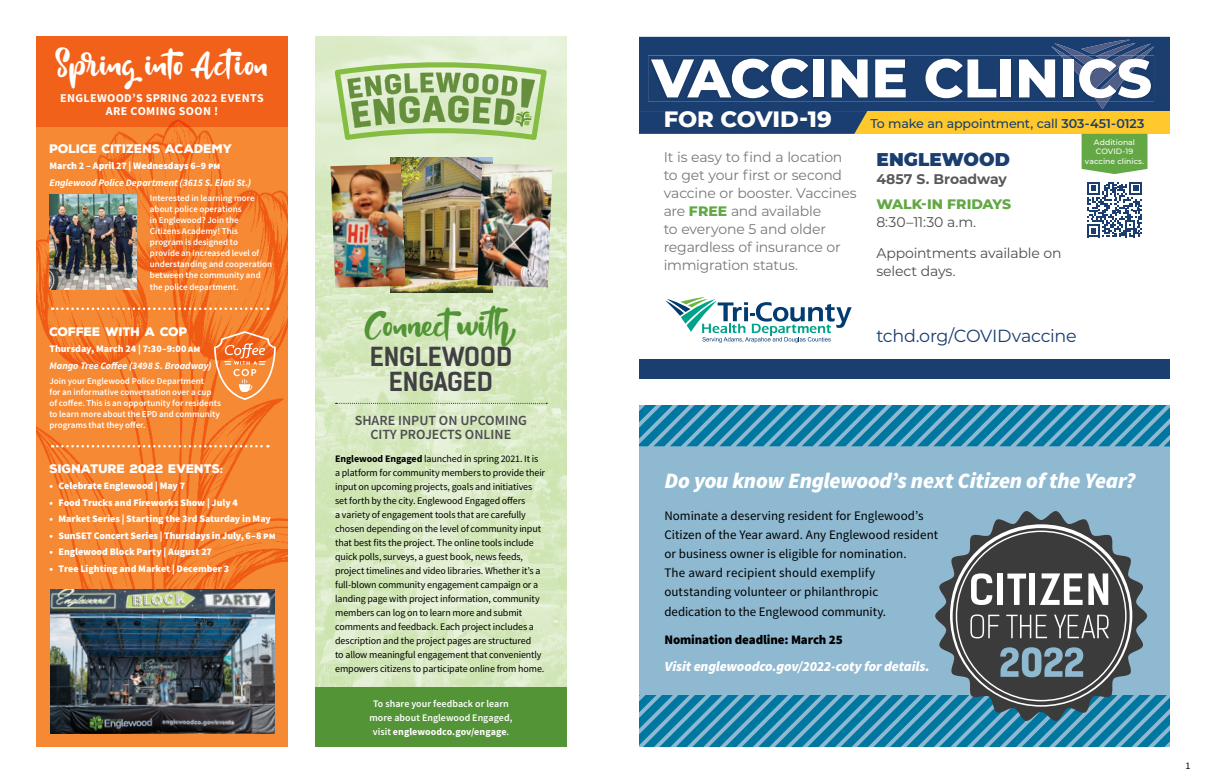
<style>
.page{position:relative;width:1206px;height:783px;background:#fff}
.page>*{position:absolute;margin:0;border:0;box-sizing:border-box;transform-origin:0 0}
.t1{font:800 54.3px "Montserrat";color:#fff}
.t2{font:31px "Fishtail";letter-spacing:-.02em;color:#539536}
.t3{font:29px "Fishtail";letter-spacing:.03em;color:#fff}
.t4{font:700 25px/25px "Kelson Sans";letter-spacing:-.005em;color:#414042;text-align:center}
.t5{font:800 22.6px "Montserrat";letter-spacing:-.005em;color:#fff}
.t6{font:italic 900 22px "Source Sans Pro";letter-spacing:-.015em;color:#fff}
.t7{font:900 18.4px "Montserrat";color:#1b3e70}
.t8{font:17.5px "Montserrat";letter-spacing:-.02em;color:#1a3e6f}
.t9{font:14px/18px "Montserrat";letter-spacing:-.015em;color:#77787b}
.t10{font:14px/18px "Montserrat";letter-spacing:-.015em;color:#4d4d4f}
.t11{font:italic 900 14px "Source Sans Pro";letter-spacing:-.01em;color:#fff}
.t12{font:600 14px/14px "Source Sans Pro";color:#4d4d4f;text-align:center}
.t13{font:700 14px "Montserrat";letter-spacing:-.005em;color:#58595b}
.t14{font:800 14px "Montserrat";color:#63a844}
.t15{font:13px/19px "Source Sans Pro";letter-spacing:.005em;color:#000}
.t16{font:900 13px "Source Sans Pro";letter-spacing:-.01em;color:#000}
.t17{font:500 12.7px "Montserrat";letter-spacing:-.015em;color:#1a3e6f}
.t18{font:900 12px "Nexa Rust Sans";letter-spacing:-.015em;color:#fff}
.t19{font:700 12px/13px "Source Sans Pro";letter-spacing:.03em;color:#fff;text-align:center}
.t20{font:10px/14px "Source Sans Pro";letter-spacing:-.01em;color:#000}
.t21{font:900 10px "Source Sans Pro";letter-spacing:-.005em;color:#fff}
.t22{font:600 10px/14px "Source Sans Pro";letter-spacing:.005em;color:#fff;text-align:center}
.t23{font:italic 700 10px "Source Sans Pro";letter-spacing:-.005em;color:#fff}
.t24{font:600 9px/11px "Source Sans Pro";color:#fff}
.t25{font:500 7.7px/9.1px "Montserrat";letter-spacing:.005em;color:#fff;text-align:center}
.s1{font-weight:700}
.s2{font-weight:600}
.s3{font-weight:800;color:#63a844}
</style>
<div class="page">
<svg style="left:36px;top:127px;width:252px;height:620px;background:#f3812e"></svg>
<div style="left:639px;top:405px;width:531px;height:342px;background:#8eb9d1"></div>
<img style="left:315px;top:36px;width:251px;height:652px">
<div style="left:315px;top:688px;width:252px;height:59px;background:#539536"></div>
<svg style="left:335px;top:62px;width:212px;height:78px;background:#adca8d"></svg>
<img style="left:390px;top:158px;width:102px;height:135px">
<img style="left:330px;top:164px;width:76px;height:124px">
<img style="left:477px;top:164px;width:76px;height:123px">
<svg style="left:336px;top:403px;width:211px;height:1px"></svg>
<div style="left:639px;top:37px;width:531px;height:75px;background:#1a3e6f"></div>
<svg style="left:1051px;top:40px;width:103px;height:69px;background:#2e4b79"></svg>
<div style="left:639px;top:360px;width:531px;height:19px;background:#1a3e6f"></div>
<img style="left:648px;top:55px;width:506px;height:46px">
<img style="left:1094px;top:55px;width:52px;height:46px">
<img style="left:1082px;top:55px;width:52px;height:38px">
<img style="left:1060px;top:55px;width:41px;height:22px">
<img style="left:1096px;top:55px;width:16px;height:5px">
<svg style="left:1087px;top:182px;width:55px;height:55px"></svg>
<div style="left:639px;top:112px;width:531px;height:22px;background:#ffc82d"></div>
<svg style="left:665px;top:297px;width:187px;height:46px"></svg>
<svg style="left:1082px;top:134px;width:66px;height:40px;background:#6dae50"></svg>
<svg style="left:639px;top:111px;width:228px;height:23px;background:#2b4869"></svg>
<div style="left:664px;top:110px;width:168px;height:18px;background:#173968"></div>
<svg style="left:214px;top:331px;width:62px;height:69px;background:#f5904c"></svg>
<img style="left:50px;top:195px;width:86px;height:95px">
<svg style="left:52px;top:445px;width:216px;height:3px"></svg>
<svg style="left:52px;top:308px;width:216px;height:2px"></svg>
<img style="left:51px;top:589px;width:223px;height:144px">
<div style="left:36px;top:36px;width:252px;height:91px;background:#f26119"></div>
<svg style="left:639px;top:696px;width:531px;height:51px"></svg>
<svg style="left:639px;top:405px;width:531px;height:41px"></svg>
<svg style="left:935px;top:511px;width:212px;height:211px"></svg>
<svg style="left:950px;top:524px;width:182px;height:183px;background:#e4e4e4"></svg>
<svg style="left:953px;top:528px;width:177px;height:177px;background:#525252"></svg>
<svg style="left:956px;top:531px;width:171px;height:170px"></svg>
<div style="left:957px;top:532px;width:168px;height:168px;background:#3b3b3b;border-radius:50%"></div>
<svg style="left:971px;top:573px;width:21px;height:32px"></svg>
<div style="left:997px;top:573px;width:6px;height:32px;background:#fff"></div>
<svg style="left:1007px;top:574px;width:19px;height:31px"></svg>
<div style="left:1029px;top:573px;width:6px;height:32px;background:#fff"></div>
<svg style="left:1040px;top:573px;width:68px;height:32px"></svg>
<svg style="left:970px;top:614px;width:29px;height:24px"></svg>
<svg style="left:1006px;top:615px;width:41px;height:23px"></svg>
<svg style="left:1054px;top:615px;width:55px;height:23px"></svg>
<svg style="left:1000px;top:647px;width:83px;height:30px"></svg>
<h3 class="t3" style="left:56px;top:47px;width:214px">Spring into Action</h3>
<p class="t19" style="left:60px;top:92px;width:205px">ENGLEWOOD’S SPRING 2022 EVENTS<br>ARE COMING SOON !</p>
<p class="t18" style="left:50px;top:140px;width:184px">POLICE CITIZENS ACADEMY</p>
<p class="t21" style="left:50px;top:159px;width:173px">March 2 – April 27 | Wednesdays 6–9 pm</p>
<p class="t23" style="left:50px;top:176px;width:203px">Englewood Police Department (3615 S. Elati St.)</p>
<p class="t24" style="left:150px;top:193px;width:124px">Interested in learning more about police operations<br>in Englewood? Join the<br>Citizens Academy! This program is designed to<br>provide an increased level of understanding and cooperation between the community and</p>
<p class="t24" style="left:150px;top:282px;width:90px">the police department.</p>
<p class="t18" style="left:50px;top:323px;width:140px">COFFEE WITH A COP</p>
<p class="t21" style="left:50px;top:342px;width:153px">Thursday, March 24 | 7:30–9:00 am</p>
<p class="t23" style="left:50px;top:359px;width:163px">Mango Tree Coffee (3498 S. Broadway)</p>
<p class="t24" style="left:50px;top:376px;width:173px">Join your Englewood Police Department<br>for an informative conversation over a cup of coffee. This is an opportunity for residents to learn more about the EPD and community programs that they offer.</p>
<p class="t18" style="left:50px;top:460px;width:175px">SIGNATURE 2022 EVENTS:</p>
<p class="t21" style="left:50px;top:479px;width:137px">• Celebrate Englewood | May 7</p>
<p class="t21" style="left:50px;top:496px;width:190px">• Food Trucks and Fireworks Show | July 4</p>
<p class="t21" style="left:50px;top:512px;width:223px">• Market Series | Starting the 3rd Saturday in May</p>
<p class="t21" style="left:50px;top:529px;width:228px">• SunSET Concert Series | Thursdays in July, 6–8 pm</p>
<p class="t21" style="left:50px;top:545px;width:164px">• Englewood Block Party | August 27</p>
<p class="t21" style="left:50px;top:562px;width:181px">• Tree Lighting and Market | December 3</p>
<h2 class="t2" style="left:365px;top:307px;width:154px">Connectwith</h2>
<h3 class="t4" style="left:370px;top:344px;width:144px">ENGLEWOOD<br>ENGAGED</h3>
<h3 class="t12" style="left:355px;top:413px;width:174px">SHARE INPUT ON UPCOMING<br>CITY PROJECTS ONLINE</h3>
<p class="t20" style="left:335px;top:452px;width:211px"><span class="s1">Englewood Engaged</span> launched in spring 2021. It is a platform for community members to provide their input on upcoming projects, goals and initiatives set forth by the city. Englewood Engaged offers<br>a variety of engagement tools that are carefully chosen depending on the level of community input that best fits the project. The online tools include quick polls, surveys, a guest book, news feeds, project timelines and video libraries. Whether it’s a full-blown community engagement campaign or a landing page with project information, community members can log on to learn more and submit comments and feedback. Each project includes a description and the project pages are structured<br>to allow meaningful engagement that conveniently empowers citizens to participate online from home.</p>
<p class="t22" style="left:369px;top:696px;width:145px">To share your feedback or learn more about Englewood Engaged, visit <span class="s1">englewoodco.gov/engage</span>.</p>
<h1 class="t1" style="left:652px;top:38px;width:502px">VACCINE CLINICS</h1>
<p class="t17" style="left:870px;top:115px;width:276px">To make an appointment, call <span class="s2">303-451-0123</span></p>
<h3 class="t9" style="left:664px;top:147px;width:195px">It is easy to find a location to get your first or second vaccine or booster. Vaccines are <span class="s3">FREE</span> and available<br>to everyone 5 and older regardless of insurance or immigration status.</h3>
<h3 class="t7" style="left:876px;top:145px;width:135px">ENGLEWOOD</h3>
<h3 class="t5" style="left:664px;top:103px;width:170px">FOR COVID-19</h3>
<p class="t25" style="left:1085px;top:138px;width:61px">Additional<br>COVID-19 vaccine clinics.</p>
<h3 class="t13" style="left:876px;top:169px;width:132px">4857 S. Broadway</h3>
<h3 class="t14" style="left:876px;top:193px;width:136px">WALK-IN FRIDAYS</h3>
<h3 class="t10" style="left:876px;top:212px;width:101px">8:30–11:30 a.m.</h3>
<h3 class="t10" style="left:876px;top:243px;width:187px">Appointments available on select days.</h3>
<h3 class="t8" style="left:876px;top:324px;width:202px">tchd.org/COVIDvaccine</h3>
<h3 class="t6" style="left:664px;top:466px;width:473px">Do you know Englewood’s next Citizen of the Year?</h3>
<p class="t15" style="left:664px;top:507px;width:275px">Nominate a deserving resident for Englewood’s Citizen of the Year award. Any Englewood resident or business owner is eligible for nomination.<br>The award recipient should exemplify outstanding volunteer or philanthropic dedication to the Englewood community.</p>
<h3 class="t16" style="left:664px;top:630px;width:180px">Nomination deadline: March 25</h3>
<h3 class="t11" style="left:664px;top:657px;width:267px">Visit englewoodco.gov/2022-coty for details.</h3>
<p class="t20" style="left:1186px;top:758px;width:6px">1</p>
</div>
